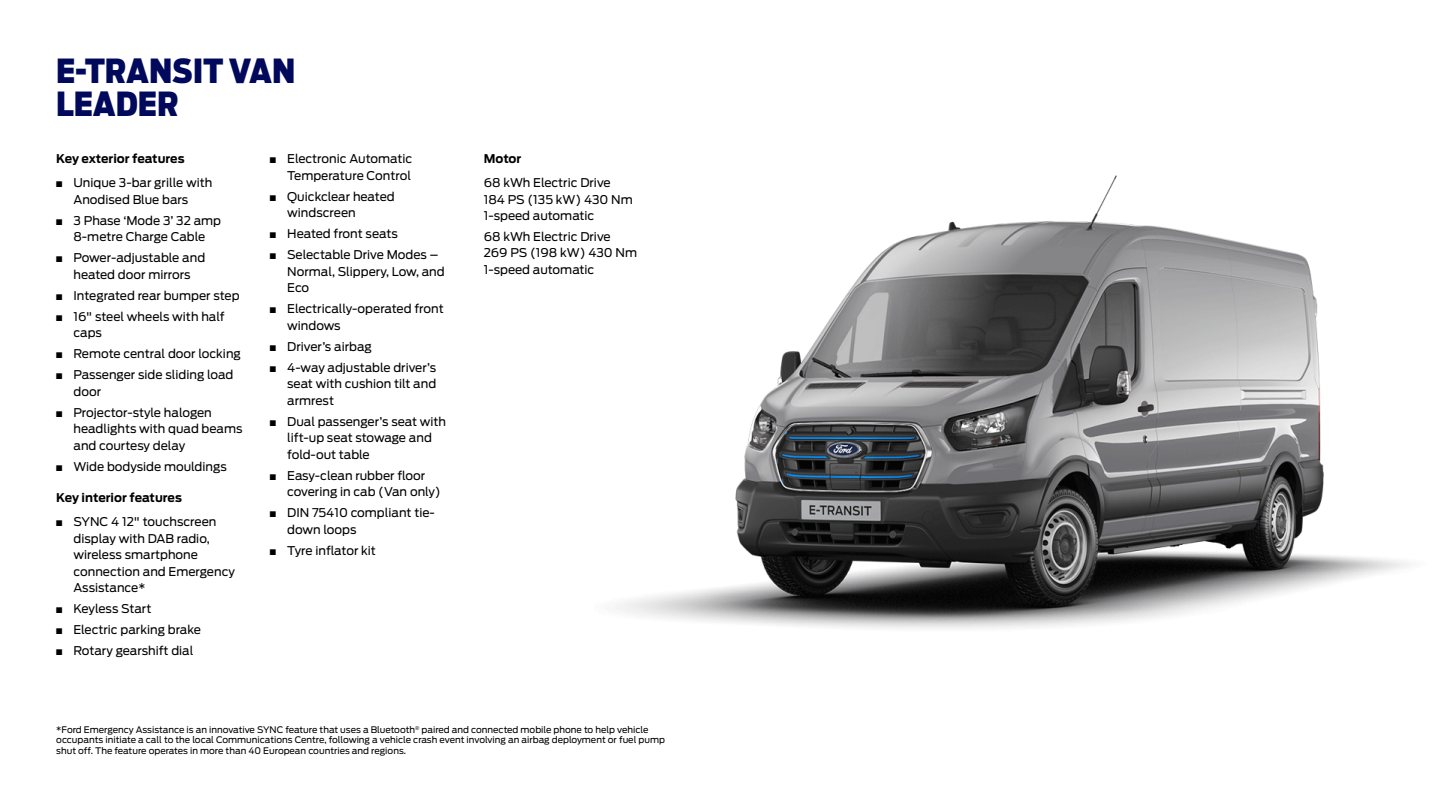
<style>
.page{position:relative;width:1440px;height:810px;background:#fff}
.page>*{position:absolute;margin:0;border:0;box-sizing:border-box;transform-origin:0 0}
.t1{font:900 33px/33px "Ford Antenna Cond";color:#00095b}
.t2{font:12px/16.5px "Ford Antenna";color:#000}
.t3{font:700 12px "Ford Antenna";color:#000}
.t4{font:9px/10.5px "Ford Antenna";color:#000}
</style>
<div class="page">
<img style="left:615px;top:175px;width:795px;height:454px">
<h1 class="t1" style="left:56px;top:50px;width:241px">E-TRANSIT VAN<br>LEADER</h1>
<p class="t3" style="left:56px;top:148px;width:130px">Key exterior features</p>
<p class="t2" style="left:56px;top:173px;width:158px;text-align:center">■ Unique 3-bar grille with<br>Anodised Blue bars</p>
<p class="t2" style="left:56px;top:211px;width:166px;text-align:center">■ 3 Phase ‘Mode 3’ 32 amp<br>8-metre Charge Cable</p>
<p class="t2" style="left:56px;top:248px;width:150px;text-align:center">■ Power-adjustable and heated door mirrors</p>
<p class="t2" style="left:56px;top:286px;width:185px">■ Integrated rear bumper step</p>
<p class="t2" style="left:73px;top:307px;width:153px;text-indent:-17px">■ 16" steel wheels with half caps</p>
<p class="t2" style="left:56px;top:344px;width:186px">■ Remote central door locking</p>
<p class="t2" style="left:73px;top:365px;width:161px;text-indent:-17px">■ Passenger side sliding load door</p>
<p class="t2" style="left:73px;top:403px;width:171px;text-indent:-17px">■ Projector-style halogen headlights with quad beams and courtesy delay</p>
<p class="t2" style="left:56px;top:457px;width:172px">■ Wide bodyside mouldings</p>
<p class="t3" style="left:56px;top:487px;width:127px">Key interior features</p>
<p class="t2" style="left:73px;top:512px;width:163px;text-indent:-17px">■ SYNC 4 12" touchscreen display with DAB radio, wireless smartphone connection and Emergency<br>Assistance*</p>
<p class="t2" style="left:56px;top:599px;width:97px">■ Keyless Start</p>
<p class="t2" style="left:56px;top:620px;width:146px">■ Electric parking brake</p>
<p class="t2" style="left:56px;top:641px;width:139px">■ Rotary gearshift dial</p>
<p class="t2" style="left:270px;top:149px;width:144px;text-align:right">■ Electronic Automatic<br>Temperature Control</p>
<p class="t2" style="left:287px;top:187px;width:109px;text-indent:-17px">■ Quickclear heated windscreen</p>
<p class="t2" style="left:270px;top:224px;width:129px">■ Heated front seats</p>
<p class="t2" style="left:287px;top:245px;width:159px;text-indent:-17px">■ Selectable Drive Modes –<br>Normal, Slippery, Low, and<br>Eco</p>
<p class="t2" style="left:287px;top:299px;width:158px;text-indent:-17px">■ Electrically-operated front windows</p>
<p class="t2" style="left:270px;top:337px;width:103px">■ Driver’s airbag</p>
<p class="t2" style="left:287px;top:358px;width:151px;text-align:justify;text-indent:-17px">■ 4-way adjustable driver’s seat with cushion tilt and armrest</p>
<p class="t2" style="left:287px;top:412px;width:160px;text-indent:-17px">■ Dual passenger’s seat with lift-up seat stowage and fold-out table</p>
<p class="t2" style="left:287px;top:466px;width:155px;text-indent:-17px">■ Easy-clean rubber floor covering in cab (Van only)</p>
<p class="t2" style="left:287px;top:503px;width:149px;text-indent:-17px">■ DIN 75410 compliant tie&shy;down loops</p>
<p class="t2" style="left:270px;top:541px;width:107px">■ Tyre inflator kit</p>
<p class="t3" style="left:484px;top:148px;width:39px">Motor</p>
<p class="t2" style="left:484px;top:173px;width:151px">68 kWh Electric Drive<br>184 PS (135 kW) 430 Nm<br>1-speed automatic</p>
<p class="t2" style="left:484px;top:227px;width:155px">68 kWh Electric Drive<br>269 PS (198 kW) 430 Nm<br>1-speed automatic</p>
<p class="t4" style="left:56px;top:723px;width:610px">*Ford Emergency Assistance is an innovative SYNC feature that uses a Bluetooth<sup>®</sup> paired and connected mobile phone to help vehicle occupants initiate a call to the local Communications Centre, following a vehicle crash event involving an airbag deployment or fuel pump shut off. The feature operates in more than 40 European countries and regions.</p>
</div>
